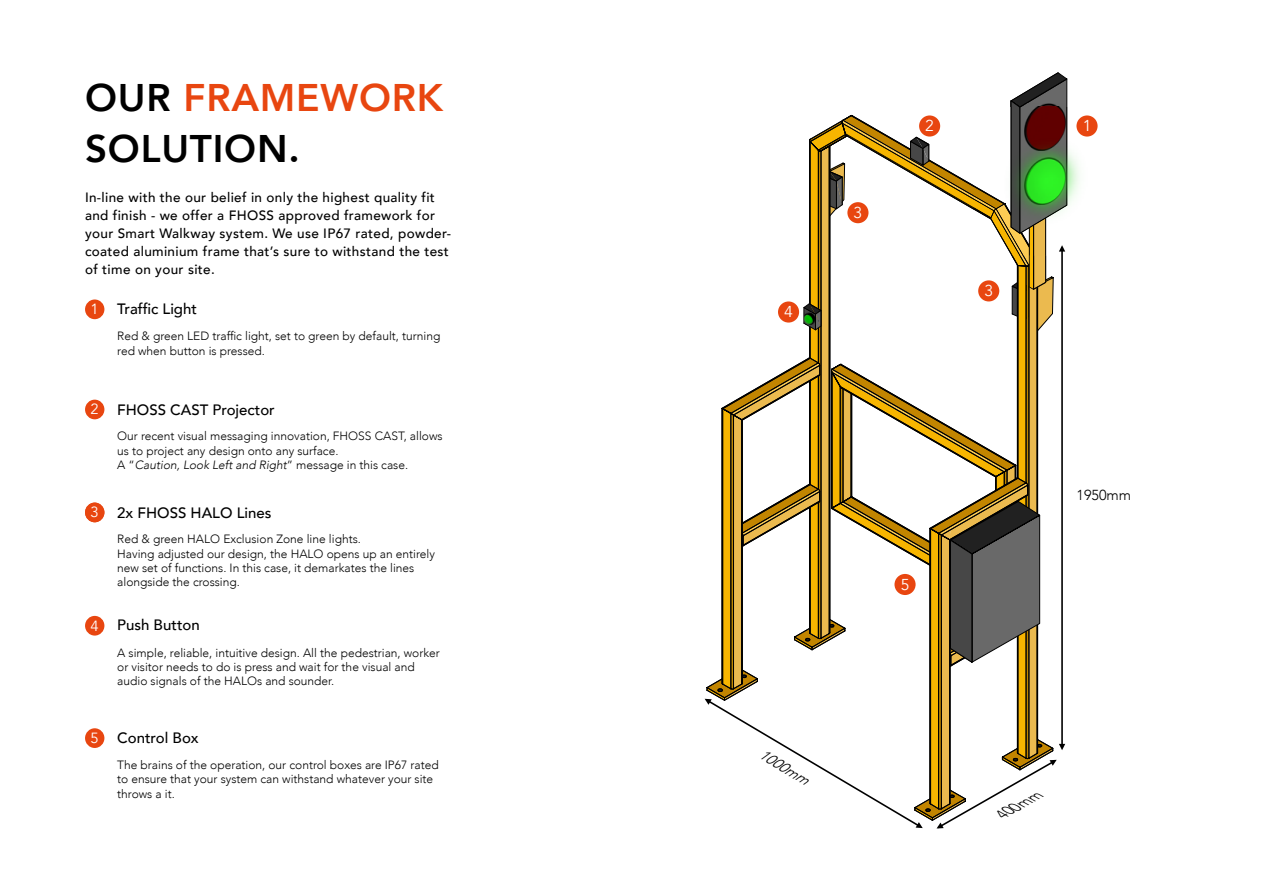
<style>
.page{position:relative;width:1263px;height:893px;background:#fff}
.page>*{position:absolute;margin:0;border:0;box-sizing:border-box;transform-origin:0 0}
.t1{font:800 38.4px/51.6px "Avenir";letter-spacing:.02em;color:#000}
.t2{font:15.75px "Avenir";color:#fff}
.t3{font:500 15px "Avenir";color:#000}
.t4{font:14.7px "Avenir";color:#fff}
.t5{font:italic 300 14.4px "Avenir";color:#000}
.t6{font:300 14.4px "Avenir";color:#000}
.t7{font:500 13.5px/18px "Avenir";letter-spacing:.025em;color:#000}
.t8{font:300 12px/14.4px "Avenir";color:#000}
.s1{color:#e84610}
.s2{font-style:italic}
.s3{font-weight:400;font-size:14.7px;color:#fff}
</style>
<div class="page">
<img style="left:1067px;top:107px;width:31px;height:99px">
<div style="left:1076px;top:115px;width:21px;height:22px;background:#e84610;border-radius:50%"></div>
<div style="left:85px;top:299px;width:19px;height:20px;background:#e84610;border-radius:50%"></div>
<div style="left:85px;top:400px;width:19px;height:19px;background:#e84610;border-radius:50%"></div>
<div style="left:85px;top:503px;width:19px;height:19px;background:#e84610;border-radius:50%"></div>
<div style="left:85px;top:616px;width:19px;height:20px;background:#e84610;border-radius:50%"></div>
<div style="left:85px;top:728px;width:19px;height:20px;background:#e84610;border-radius:50%"></div>
<svg style="left:704px;top:72px;width:363px;height:757px"></svg>
<div style="left:894px;top:574px;width:21px;height:21px;background:#e84610;border-radius:50%"></div>
<h1 class="t1" style="left:85px;top:72px;width:360px">OUR <span class="s1">FRAMEWORK<br></span>SOLUTION.</h1>
<p class="t7" style="left:85px;top:188px;width:367px">In-line with the our belief in only the highest quality fit and finish - we offer a FHOSS approved framework for your Smart Walkway system. We use IP67 rated, powder&shy;coated aluminium frame that’s sure to withstand the test of time on your site.</p>
<p class="t4" style="left:91px;top:300px;width:10px">1</p>
<p class="t4" style="left:91px;top:401px;width:10px">2</p>
<p class="t3" style="left:117px;top:296px;width:81px">Traffic Light</p>
<p class="t8" style="left:117px;top:329px;width:325px">Red &amp; green LED traffic light, set to green by default, turning red when button is pressed.</p>
<p class="t3" style="left:117px;top:396px;width:159px">FHOSS CAST Projector</p>
<p class="t8" style="left:117px;top:429px;width:327px">Our recent visual messaging innovation, FHOSS CAST, allows us to project any design onto any surface.<br>A “<span class="s2">Caution, Look Left and Right</span>” message in this case.</p>
<p class="t3" style="left:91px;top:499px;width:182px"><span class="s3">23</span> 2x FHOSS HALO Lines</p>
<p class="t8" style="left:117px;top:532px;width:319px">Red &amp; green HALO Exclusion Zone line lights.<br>Having adjusted our design, the HALO opens up an entirely new set of functions. In this case, it demarkates the lines alongside the crossing.</p>
<p class="t3" style="left:91px;top:612px;width:111px"><span class="s3">4</span> Push Button</p>
<p class="t8" style="left:117px;top:645px;width:324px">A simple, reliable, intuitive design. All the pedestrian, worker or visitor needs to do is press and wait for the visual and audio signals of the HALOs and sounder.</p>
<p class="t3" style="left:91px;top:725px;width:110px"><span class="s3">5</span> Control Box</p>
<p class="t8" style="left:117px;top:758px;width:323px">The brains of the operation, our control boxes are IP67 rated to ensure that your system can withstand whatever your site throws a it.</p>
<h2 class="t2" style="left:784px;top:302px;width:10px">4</h2>
<h2 class="t2" style="left:853px;top:203px;width:10px">3</h2>
<h2 class="t2" style="left:925px;top:116px;width:10px">2</h2>
<h2 class="t2" style="left:984px;top:281px;width:10px">3</h2>
<h2 class="t2" style="left:1083px;top:116px;width:10px">1</h2>
<p class="t5" style="left:765px;top:746px;width:56px;rotate:31deg">1000mm</p>
<h2 class="t2" style="left:901px;top:575px;width:10px">5</h2>
<p class="t6" style="left:1076px;top:487px;width:56px">1950mm</p>
<p class="t5" style="left:997px;top:807px;width:49px;rotate:-29deg">400mm</p>
</div>
